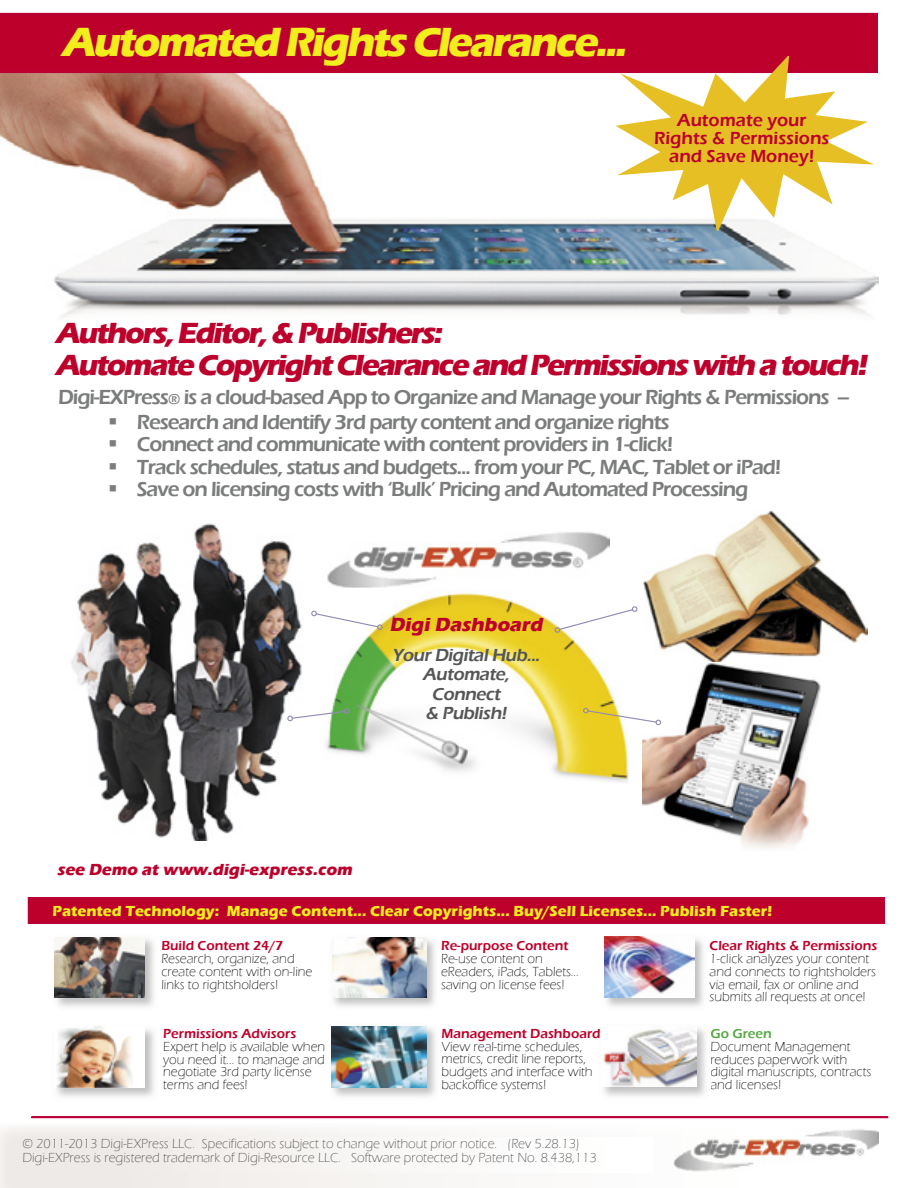
<style>
.page{position:relative;width:918px;height:1188px;background:#fff}
.page>*{position:absolute;margin:0;border:0;box-sizing:border-box;transform-origin:0 0}
.t1{font:700 42px "Eras ITC";color:#f2ed1c}
.t2{font:700 30px/31.5px "Eras ITC";color:#bd002b}
.t3{font:600 21px "Eras ITC";letter-spacing:-.05em;color:#7b7c7c}
.t4{font:700 19.5px "Eras ITC";color:#bd002b}
.t5{font:600 18px/18px "Eras ITC";color:#bd002b;text-align:center}
.t6{font:600 18px/19.5px "Eras ITC";color:#565656;text-align:center}
.t7{font:700 16.5px "Eras ITC";color:#bd002b}
.t8{font:700 15px "Eras ITC";color:#f2ed1c}
.t9{font:300 13.5px/12.8px "Eras ITC";color:#000}
.t10{font:300 13.5px/13.5px "Eras ITC";color:#474848}
.t11{font:600 13.5px "Eras ITC";color:#bd002b}
.t12{font:600 13.5px "Eras ITC";color:#58a945}
.s1{font-size:15px}
</style>
<div class="page">
<img style="left:0;top:73px;width:878px;height:245px">
<img style="left:332px;top:937px;width:95px;height:61px">
<img style="left:55px;top:1027px;width:78px;height:61px">
<img style="left:604px;top:936px;width:100px;height:71px">
<img style="left:604px;top:937px;width:91px;height:61px">
<img style="left:54px;top:937px;width:100px;height:70px">
<img style="left:55px;top:937px;width:90px;height:61px">
<img style="left:603px;top:1028px;width:103px;height:68px">
<img style="left:603px;top:1028px;width:93px;height:59px">
<svg style="left:28px;top:897px;width:857px;height:27px;background:#bc002c"></svg>
<img style="left:674px;top:1127px;width:204px;height:44px">
<div style="left:21px;top:1138px;width:632px;height:34px;background:#f7f5f3"></div>
<div style="left:0;top:13px;width:878px;height:60px;background:#bd002b"></div>
<img style="left:331px;top:1026px;width:105px;height:71px">
<img style="left:332px;top:1026px;width:95px;height:62px">
<hr style="left:31px;top:1116px;width:857px;height:2px;background:#b9053a">
<svg style="left:616px;top:57px;width:258px;height:174px"></svg>
<img style="left:325px;top:593px;width:303px;height:190px">
<img style="left:71px;top:523px;width:231px;height:318px">
<img style="left:327px;top:532px;width:282px;height:55px">
<svg style="left:311px;top:611px;width:72px;height:19px"></svg>
<svg style="left:181px;top:708px;width:168px;height:24px"></svg>
<img style="left:643px;top:510px;width:225px;height:152px">
<img style="left:643px;top:663px;width:178px;height:186px">
<svg style="left:583px;top:708px;width:78px;height:17px"></svg>
<svg style="left:555px;top:606px;width:82px;height:27px"></svg>
<h1 class="t1" style="left:62px;top:17px;width:572px">Automated Rights Clearance...</h1>
<h3 class="t5" style="left:654px;top:111px;width:177px">Automate your<br>Rights &amp; Permissions and Save Money!</h3>
<h2 class="t2" style="left:56px;top:318px;width:818px">Authors, Editor, &amp; Publishers:<br>Automate CopyrightClearance and Permissions with a touch!</h2>
<h3 class="t3" style="left:58px;top:386px;width:793px">Digi-EXPress<span class="s1">®</span> is a cloud-based App to Organize and Manage your Rights &amp; Permissions –</h3>
<h3 class="t3" style="left:108px;top:410px;width:563px">▪ Research and Identify 3rd party content and organize rights</h3>
<h3 class="t3" style="left:108px;top:432px;width:567px">▪ Connect and communicate with content providers in 1-click!</h3>
<h3 class="t3" style="left:108px;top:455px;width:675px">▪ Track schedules, status and budgets... from your PC, MAC, Tablet or iPad!</h3>
<h3 class="t3" style="left:108px;top:477px;width:642px">▪ Save on licensing costs with ‘Bulk’ Pricing and Automated Processing</h3>
<h3 class="t4" style="left:390px;top:613px;width:157px">Digi Dashboard</h3>
<h3 class="t6" style="left:393px;top:645px;width:151px">Your DigitalHub...<br>Automate,<br>Connect<br>&amp; Publish!</h3>
<p class="t7" style="left:57px;top:860px;width:299px">see Demo at www.digi-express.com</p>
<p class="t8" style="left:52px;top:902px;width:722px">Patented Technology: Manage Content... Clear Copyrights... Buy/Sell Licenses... Publish Faster!</p>
<p class="t11" style="left:161px;top:938px;width:124px">Build Content 24/7</p>
<p class="t9" style="left:161px;top:953px;width:152px">Research, organize, and create content with on-line links to rightsholders!</p>
<p class="t11" style="left:441px;top:938px;width:129px">Re-purpose Content</p>
<p class="t9" style="left:441px;top:953px;width:139px">Re-use content on eReaders, iPads, Tablets... saving on license fees!</p>
<p class="t11" style="left:710px;top:938px;width:169px">Clear Rights &amp; Permissions</p>
<p class="t9" style="left:710px;top:953px;width:168px">1-click analyzes your content and connects to rightsholders via email, fax or online and submits all requests at once!</p>
<p class="t11" style="left:163px;top:1026px;width:135px">Permissions Advisors</p>
<p class="t9" style="left:163px;top:1040px;width:163px">Expert help is available when you need it... to manage and negotiate 3rd party license terms and fees!</p>
<p class="t11" style="left:442px;top:1026px;width:161px">Management Dashboard</p>
<p class="t9" style="left:442px;top:1040px;width:153px">View real-time schedules, metrics, credit line reports, budgets and interface with backoffice systems!</p>
<p class="t10" style="left:22px;top:1137px;width:576px">© 2011-2013 Digi-EXPress LLC. Specifications subject to change without prior notice. (Rev 5.28.13)<br>Digi-EXPress is registered trademark of Digi-Resource LLC. Software protected by Patent No. 8.438,113</p>
<p class="t12" style="left:710px;top:1026px;width:63px">Go Green</p>
<p class="t9" style="left:710px;top:1040px;width:162px">Document Management reduces paperwork with digital manuscripts, contracts and licenses!</p>
</div>
